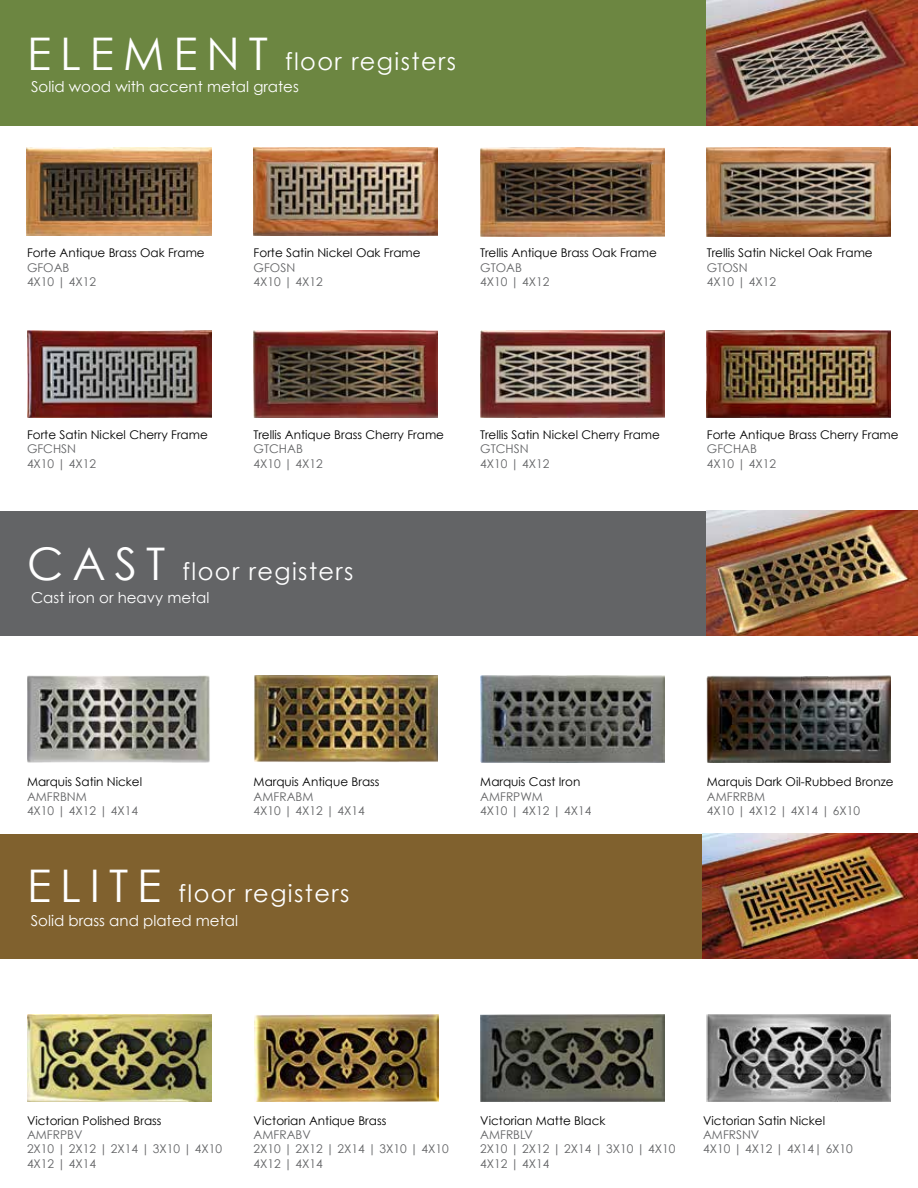
<style>
.page{position:relative;width:918px;height:1188px;background:#fff}
.page>*{position:absolute;margin:0;border:0;box-sizing:border-box;transform-origin:0 0}
.t1{font:24px "Century Gothic";letter-spacing:.06em;color:#fff}
.t2{font:15px "Century Gothic";color:#fff}
.t3{font:12px "Century Gothic";color:#000}
.t4{font:12px/14.4px "Century Gothic";color:#636466}
.s1{font-size:45px}
</style>
<div class="page">
<div style="left:0;top:511px;width:918px;height:125px;background:#636466"></div>
<img style="left:707px;top:511px;width:211px;height:125px">
<div style="left:0;top:0;width:918px;height:125px;background:#6c8641"></div>
<img style="left:707px;top:0;width:211px;height:125px">
<div style="left:0;top:834px;width:918px;height:125px;background:#80612e"></div>
<img style="left:703px;top:834px;width:215px;height:125px">
<img style="left:27px;top:147px;width:184px;height:89px">
<img style="left:254px;top:147px;width:184px;height:89px">
<img style="left:480px;top:147px;width:184px;height:89px">
<img style="left:707px;top:148px;width:184px;height:88px">
<img style="left:254px;top:331px;width:184px;height:86px">
<img style="left:707px;top:331px;width:184px;height:86px">
<img style="left:27px;top:331px;width:184px;height:86px">
<img style="left:480px;top:331px;width:184px;height:86px">
<img style="left:27px;top:1015px;width:184px;height:87px">
<img style="left:254px;top:1015px;width:184px;height:87px">
<img style="left:480px;top:1015px;width:184px;height:87px">
<img style="left:706px;top:1015px;width:185px;height:87px">
<img style="left:27px;top:676px;width:183px;height:86px">
<img style="left:254px;top:676px;width:184px;height:86px">
<img style="left:480px;top:676px;width:184px;height:86px">
<img style="left:707px;top:676px;width:184px;height:86px">
<h1 class="t1" style="left:27px;top:46px;width:431px"><span class="s1">ELEMENT</span> floor registers</h1>
<p class="t2" style="left:31px;top:78px;width:269px">Solid wood with accent metal grates</p>
<p class="t3" style="left:27px;top:246px;width:179px">Forte Antique Brass Oak Frame</p>
<p class="t4" style="left:27px;top:260px;width:71px">GFOAB<br>4X10 | 4X12</p>
<p class="t3" style="left:254px;top:246px;width:169px">Forte Satin Nickel Oak Frame</p>
<p class="t4" style="left:254px;top:260px;width:71px">GFOSN<br>4X10 | 4X12</p>
<p class="t3" style="left:480px;top:246px;width:178px">Trellis Antique Brass Oak Frame</p>
<p class="t4" style="left:480px;top:260px;width:71px">GTOAB<br>4X10 | 4X12</p>
<p class="t3" style="left:707px;top:246px;width:167px">Trellis Satin Nickel Oak Frame</p>
<p class="t4" style="left:707px;top:260px;width:71px">GTOSN<br>4X10 | 4X12</p>
<p class="t3" style="left:27px;top:427px;width:182px">Forte Satin Nickel Cherry Frame</p>
<p class="t4" style="left:27px;top:442px;width:71px">GFCHSN<br>4X10 | 4X12</p>
<p class="t3" style="left:254px;top:427px;width:192px">Trellis Antique Brass Cherry Frame</p>
<p class="t4" style="left:254px;top:442px;width:71px">GTCHAB<br>4X10 | 4X12</p>
<h1 class="t1" style="left:27px;top:557px;width:328px"><span class="s1">CAST</span> floor registers</h1>
<p class="t2" style="left:31px;top:588px;width:180px">Cast iron or heavy metal</p>
<p class="t3" style="left:480px;top:427px;width:181px">Trellis Satin Nickel Cherry Frame</p>
<p class="t4" style="left:480px;top:442px;width:71px">GTCHSN<br>4X10 | 4X12</p>
<p class="t3" style="left:707px;top:427px;width:193px">Forte Antique Brass Cherry Frame</p>
<p class="t4" style="left:707px;top:442px;width:71px">GFCHAB<br>4X10 | 4X12</p>
<p class="t3" style="left:27px;top:775px;width:117px">Marquis Satin Nickel</p>
<p class="t4" style="left:27px;top:789px;width:113px">AMFRBNM<br>4X10 | 4X12 | 4X14</p>
<p class="t3" style="left:254px;top:775px;width:127px">Marquis Antique Brass</p>
<p class="t4" style="left:254px;top:789px;width:113px">AMFRABM<br>4X10 | 4X12 | 4X14</p>
<h1 class="t1" style="left:27px;top:879px;width:324px"><span class="s1">ELITE</span> floor registers</h1>
<p class="t2" style="left:31px;top:911px;width:209px">Solid brass and plated metal</p>
<p class="t3" style="left:480px;top:775px;width:102px">Marquis Cast Iron</p>
<p class="t4" style="left:480px;top:789px;width:113px">AMFRPWM<br>4X10 | 4X12 | 4X14</p>
<p class="t3" style="left:707px;top:775px;width:188px">Marquis Dark Oil-Rubbed Bronze</p>
<p class="t4" style="left:707px;top:789px;width:155px">AMFRRBM<br>4X10 | 4X12 | 4X14 | 6X10</p>
<p class="t3" style="left:27px;top:1113px;width:136px">Victorian Polished Brass</p>
<p class="t4" style="left:27px;top:1127px;width:197px">AMFRPBV<br>2X10 | 2X12 | 2X14 | 3X10 | 4X10<br>4X12 | 4X14</p>
<p class="t3" style="left:254px;top:1113px;width:134px">Victorian Antique Brass</p>
<p class="t4" style="left:254px;top:1127px;width:197px">AMFRABV<br>2X10 | 2X12 | 2X14 | 3X10 | 4X10<br>4X12 | 4X14</p>
<p class="t3" style="left:480px;top:1113px;width:127px">Victorian Matte Black</p>
<p class="t4" style="left:480px;top:1127px;width:197px">AMFRBLV<br>2X10 | 2X12 | 2X14 | 3X10 | 4X10<br>4X12 | 4X14</p>
<p class="t3" style="left:703px;top:1113px;width:123px">Victorian Satin Nickel</p>
<p class="t4" style="left:703px;top:1127px;width:151px">AMFRSNV<br>4X10 | 4X12 | 4X14| 6X10</p>
</div>
